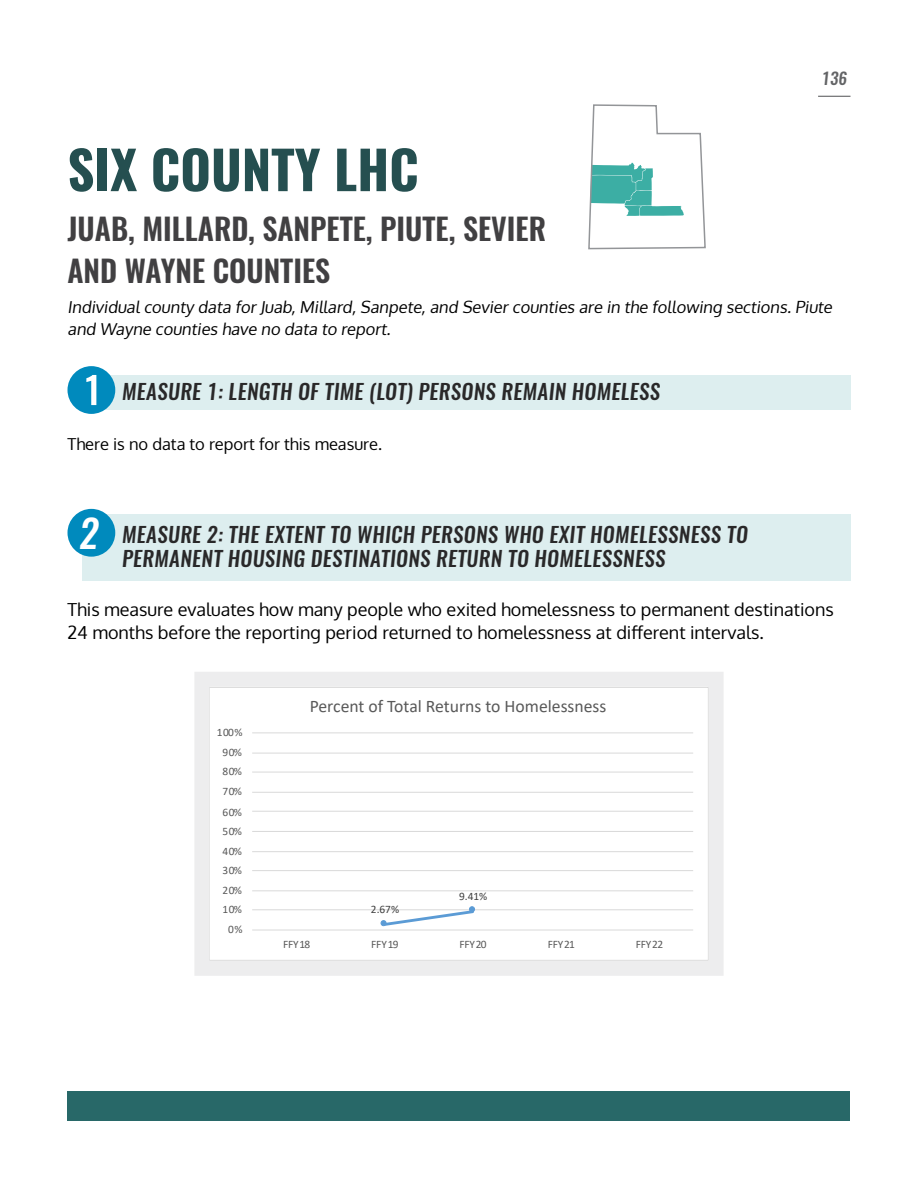
<style>
.page{position:relative;width:918px;height:1188px;background:#fff}
.page>*{position:absolute;margin:0;border:0;box-sizing:border-box;transform-origin:0 0}
.t1{font:700 52.5px "Oswald";color:#254f50}
.t2{font:500 38.55px "Oswald";color:#fff}
.t3{font:600 30px "Oswald";color:#414042}
.t4{font:500 21px/24px "Oswald";letter-spacing:.02em;color:#292829}
.t5{font:18px "Oxygen";color:#000}
.t6{font:17.7px "Calibri";color:#595959}
.t7{font:16.5px/22.5px "Oxygen";color:#000}
.t8{font:500 16.5px "Oswald";color:#636466}
.t9{font:11.4px "Calibri";letter-spacing:-.015em;color:#595959}
.t10{font:11.4px "Calibri";color:#404040}
</style>
<div class="page">
<hr style="left:818px;top:96px;width:33px;height:1px;background:#636466">
<div style="left:68px;top:1091px;width:782px;height:29px;background:#286868"></div>
<div style="left:82px;top:375px;width:768px;height:35px;background:#ddeeef"></div>
<svg style="left:588px;top:104px;width:118px;height:146px"></svg>
<div style="left:67px;top:366px;width:48px;height:48px;background:#008abd;border-radius:50%"></div>
<svg style="left:86px;top:375px;width:10px;height:30px"></svg>
<div style="left:82px;top:514px;width:768px;height:67px;background:#ddeeef"></div>
<div style="left:67px;top:509px;width:48px;height:48px;background:#008abd;border-radius:50%"></div>
<svg style="left:194px;top:672px;width:530px;height:304px"></svg>
<p class="t8" style="left:822px;top:67px;width:27px">136</p>
<h1 class="t1" style="left:68px;top:133px;width:353px">SIX COUNTY LHC</h1>
<p class="t3" style="left:68px;top:208px;width:480px">JUAB, MILLARD, SANPETE, PIUTE, SEVIER</p>
<h2 class="t3" style="left:68px;top:250px;width:264px">AND WAYNE COUNTIES</h2>
<p class="t7" style="left:68px;top:296px;width:769px">Individualcounty data for Juab,Millard,Sanpete,and Sevier counties are in the following sections.Piute and Wayne counties have no data to report.</p>
<p class="t4" style="left:122px;top:380px;width:540px">MEASURE 1: LENGTH OF TIME (LOT) PERSONS REMAIN HOMELESS</p>
<p class="t7" style="left:68px;top:433px;width:316px">There is no data to report for this measure.</p>
<p class="t2" style="left:79px;top:507px;width:21px">2</p>
<p class="t4" style="left:122px;top:523px;width:627px">MEASURE 2: THE EXTENT TO WHICH PERSONS WHO EXIT HOMELESSNESS TO<br>PERMANENT HOUSING DESTINATIONS RETURN TO HOMELESSNESS</p>
<p class="t5" style="left:68px;top:597px;width:768px">This measure evaluates how many people who exited homelessness to permanent destinations</p>
<p class="t5" style="left:68px;top:620px;width:698px">24 months before the reporting period returned to homelessness at different intervals.</p>
<p class="t9" style="left:217px;top:724px;width:27px">100%</p>
<p class="t9" style="left:223px;top:745px;width:21px">90%</p>
<p class="t9" style="left:223px;top:763px;width:21px">80%</p>
<p class="t9" style="left:223px;top:784px;width:21px">70%</p>
<p class="t9" style="left:223px;top:804px;width:21px">60%</p>
<p class="t9" style="left:223px;top:823px;width:21px">50%</p>
<p class="t9" style="left:223px;top:843px;width:21px">40%</p>
<p class="t9" style="left:223px;top:862px;width:21px">30%</p>
<p class="t9" style="left:223px;top:882px;width:21px">20%</p>
<p class="t9" style="left:223px;top:901px;width:21px">10%</p>
<p class="t9" style="left:228px;top:921px;width:16px">0%</p>
<p class="t6" style="left:310px;top:694px;width:298px">Percent of Total Returns to Homelessness</p>
<p class="t10" style="left:371px;top:901px;width:30px">2.67%</p>
<p class="t10" style="left:459px;top:889px;width:30px">9.41%</p>
<p class="t9" style="left:283px;top:937px;width:29px">FFY18</p>
<p class="t9" style="left:371px;top:937px;width:29px">FFY19</p>
<p class="t9" style="left:459px;top:937px;width:29px">FFY20</p>
<p class="t9" style="left:548px;top:937px;width:29px">FFY21</p>
<p class="t9" style="left:636px;top:937px;width:29px">FFY22</p>
</div>
